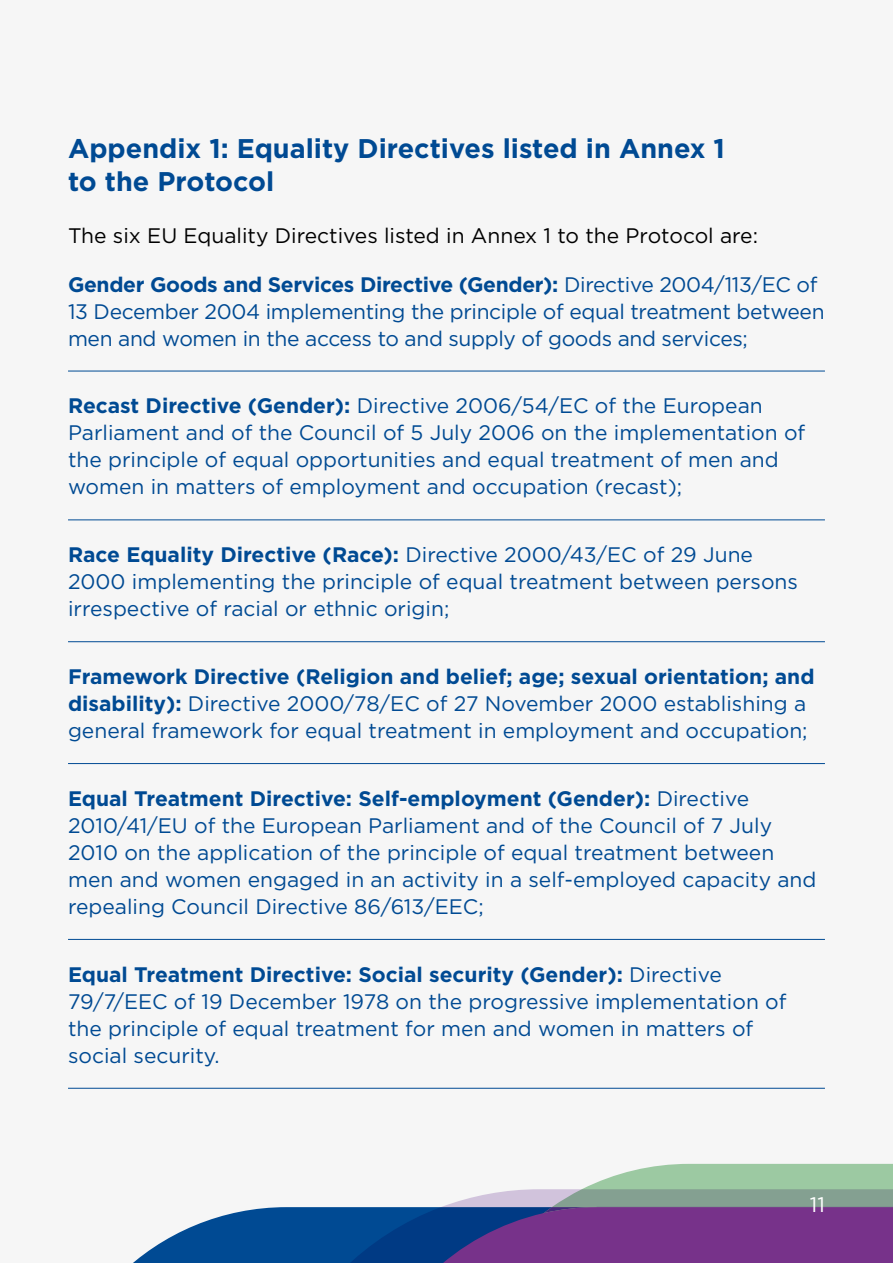
<style>
.page{position:relative;width:893px;height:1263px;background:#f6f6f6}
.page>*{position:absolute;margin:0;border:0;box-sizing:border-box;transform-origin:0 0}
.t1{font:700 27px/33px "Gotham";color:#004a93}
.t2{font:21px/27px "Gotham";color:#004a93}
.t3{font:21px "Gotham";color:#000}
.t4{font:21px "Gotham";color:#fff}
.s1{font-weight:700}
</style>
<div class="page">
<svg style="left:133px;top:1207px;width:157px;height:56px;fill:#004a93"></svg>
<svg style="left:290px;top:1164px;width:603px;height:99px"></svg>
<hr style="left:68px;top:371px;width:757px;height:1px;background:#004a93">
<hr style="left:68px;top:519px;width:757px;height:1px;background:#004a93">
<hr style="left:68px;top:641px;width:757px;height:1px;background:#004a93">
<hr style="left:68px;top:763px;width:757px;height:1px;background:#004a93">
<hr style="left:68px;top:939px;width:757px;height:1px;background:#004a93">
<hr style="left:68px;top:1088px;width:757px;height:1px;background:#004a93">
<p class="t1" style="left:68px;top:131px;width:658px">Appendix 1: Equality Directives listed in Annex 1 to the Protocol</p>
<p class="t3" style="left:68px;top:222px;width:691px">The six EU Equality Directives listed in Annex 1 to the Protocol are:</p>
<p class="t2" style="left:68px;top:270px;width:758px"><span class="s1">Gender Goods and Services Directive (Gender):</span> Directive 2004/113/EC of<br>13 December 2004 implementing the principle of equal treatment between men and women in the access to and supply of goods and services;</p>
<p class="t2" style="left:68px;top:392px;width:739px"><span class="s1">Recast Directive (Gender):</span> Directive 2006/54/EC of the European Parliament and of the Council of 5 July 2006 on the implementation of the principle of equal opportunities and equal treatment of men and women in matters of employment and occupation (recast);</p>
<p class="t2" style="left:68px;top:541px;width:731px"><span class="s1">Race Equality Directive (Race):</span> Directive 2000/43/EC of 29 June<br>2000 implementing the principle of equal treatment between persons irrespective of racial or ethnic origin;</p>
<p class="t2" style="left:68px;top:663px;width:748px"><span class="s1">Framework Directive (Religion and belief; age; sexual orientation; and disability):</span> Directive 2000/78/EC of 27 November 2000 establishing a general framework for equal treatment in employment and occupation;</p>
<p class="t2" style="left:68px;top:784px;width:750px"><span class="s1">Equal Treatment Directive: Self-employment (Gender):</span> Directive 2010/41/EU of the European Parliament and of the Council of 7 July 2010 on the application of the principle of equal treatment between men and women engaged in an activity in a self-employed capacity and repealing Council Directive 86/613/EEC;</p>
<p class="t2" style="left:68px;top:960px;width:720px"><span class="s1">Equal Treatment Directive: Social security (Gender):</span> Directive 79/7/EEC of 19 December 1978 on the progressive implementation of the principle of equal treatment for men and women in matters of social security.</p>
<p class="t4" style="left:810px;top:1191px;width:17px">11</p>
</div>
